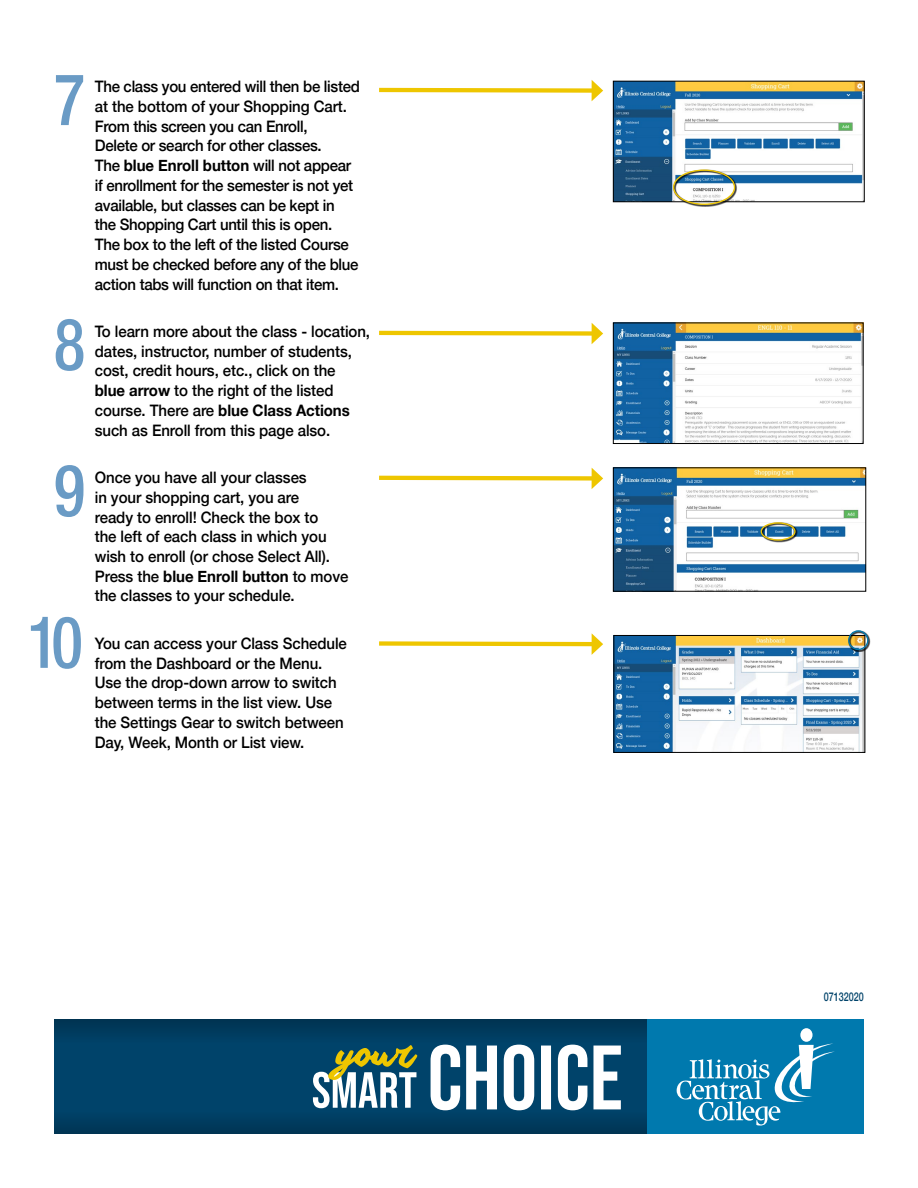
<style>
.page{position:relative;width:918px;height:1188px;background:#fff}
.page>*{position:absolute;margin:0;border:0;box-sizing:border-box;transform-origin:0 0}
.t1{font:500 condensed 72px "Helvetica Neue";color:#6a9bc5;scale:.9 1}
.t2{font:500 15.75px/19.8px "Helvetica Neue";letter-spacing:-.005em;color:#000;scale:.95 1}
.t3{font:500 12px "Helvetica Neue";color:#00436a;scale:.75 1}
.s1{font-weight:700}
</style>
<div class="page">
<img style="left:615px;top:83px;width:247px;height:117px">
<div style="left:613px;top:81px;width:251px;height:121px;border:1px solid #000"></div>
<img style="left:615px;top:325px;width:246px;height:117px">
<div style="left:613px;top:323px;width:250px;height:121px;border:1px solid #000"></div>
<img style="left:615px;top:470px;width:249px;height:119px">
<img style="left:616px;top:637px;width:247px;height:114px">
<div style="left:614px;top:635px;width:251px;height:118px;border:1px solid #000"></div>
<div style="left:673px;top:170px;width:64px;height:37px;background:#000;opacity:.75"></div>
<div style="left:673px;top:170px;width:62px;height:35px;border:1px solid #eec600;border-radius:50%"></div>
<div style="left:761px;top:522px;width:37px;height:21px;background:#000;opacity:.75"></div>
<div style="left:761px;top:522px;width:35px;height:19px;border:1px solid #eec600;border-radius:50%"></div>
<div style="left:848px;top:630px;width:23px;height:22px;background:#000;opacity:.75"></div>
<div style="left:848px;top:630px;width:20px;height:20px;border:1px solid #0079ae;border-radius:50%"></div>
<svg style="left:379px;top:80px;width:224px;height:21px"></svg>
<svg style="left:379px;top:323px;width:224px;height:21px"></svg>
<svg style="left:379px;top:468px;width:224px;height:21px"></svg>
<svg style="left:379px;top:633px;width:224px;height:22px"></svg>
<div style="left:54px;top:1020px;width:594px;height:84px;background:#003d60"></div>
<div style="left:54px;top:1050px;width:594px;height:84px;background:linear-gradient(to bottom,#01476f,#003c5f)"></div>
<div style="left:648px;top:1020px;width:216px;height:114px;background:#0079ae"></div>
<svg style="left:677px;top:1044px;width:158px;height:82px"></svg>
<div style="left:800px;top:1028px;width:13px;height:14px;background:#fff;border-radius:50%"></div>
<svg style="left:431px;top:1045px;width:190px;height:65px"></svg>
<svg style="left:313px;top:1045px;width:104px;height:63px"></svg>
<h1 class="t1" style="left:54px;top:57px;width:36px">7</h1>
<p class="t2" style="left:95px;top:75px;width:281px">The class you entered will then be listed at the bottom of your Shopping Cart.<br>From this screen you can Enroll,<br>Delete or search for other classes.<br>The <span class="s1">blue Enroll button</span> will not appear if enrollment for the semester is not yet available, but classes can be kept in the Shopping Cart until this is open.<br>The box to the left of the listed Course must be checked before any of the blue action tabs will function on that item.</p>
<h1 class="t1" style="left:54px;top:301px;width:36px">8</h1>
<p class="t2" style="left:95px;top:320px;width:291px">To learn more about the class - location, dates, instructor, number of students, cost, credit hours, etc., click on the<br><span class="s1">blue arrow</span> to the right of the listed course. There are <span class="s1">blue Class Actions </span>such as Enroll from this page also.</p>
<h1 class="t1" style="left:54px;top:448px;width:36px">9</h1>
<p class="t2" style="left:95px;top:466px;width:268px">Once you have all your classes<br>in your shopping cart, you are<br>ready to enroll! Check the box to<br>the left of each class in which you wish to enroll (or chose Select All).<br>Press the <span class="s1">blue Enroll button</span> to move the classes to your schedule.</p>
<p class="t2" style="left:95px;top:632px;width:267px">You can access your Class Schedule from the Dashboard or the Menu.<br>Use the drop-down arrow to switch between terms in the list view. Use the Settings Gear to switch between<br>Day, Week, Month or List view.</p>
<h1 class="t1" style="left:27px;top:599px;width:63px">10</h1>
<p class="t3" style="left:824px;top:987px;width:55px">07132020</p>
</div>
